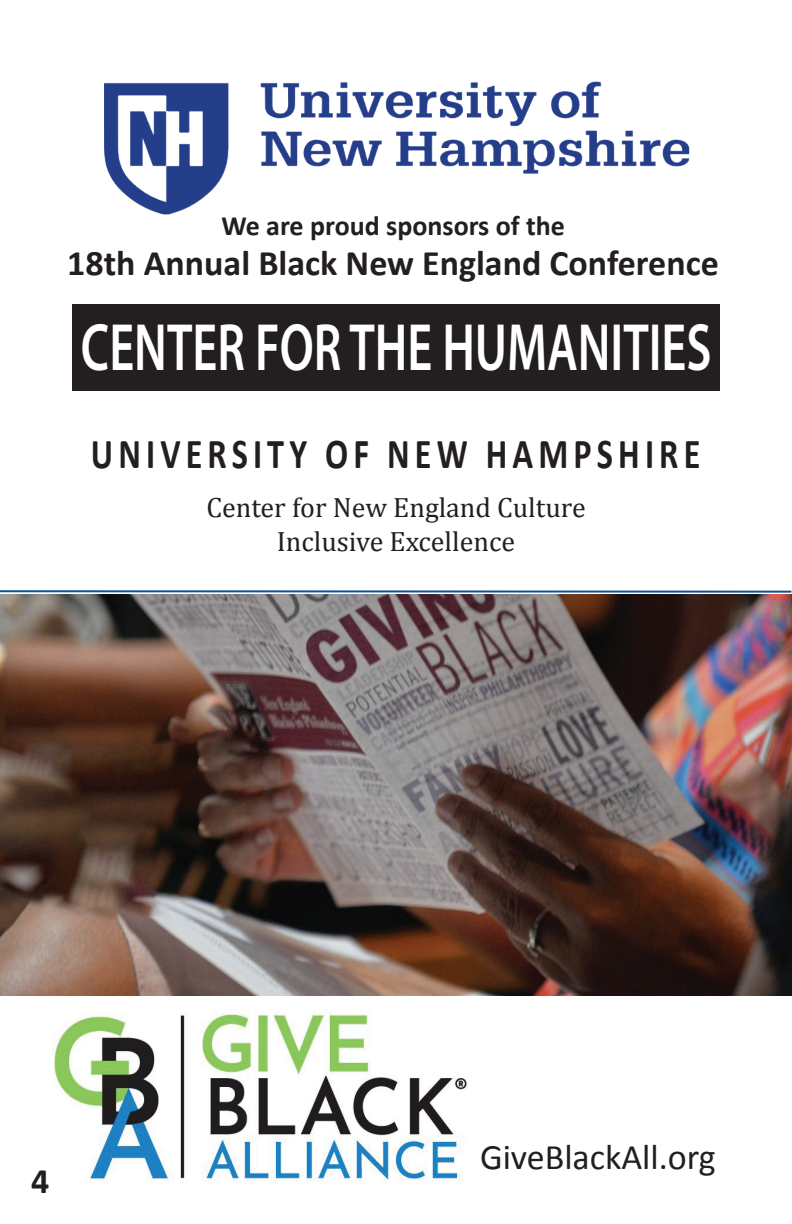
<style>
.page{position:relative;width:792px;height:1224px;background:#fff}
.page>*{position:absolute;margin:0;border:0;box-sizing:border-box;transform-origin:0 0}
.t1{font:600 67.2px "Myriad Pro";color:#fff;scale:.72 1}
.t2{font:700 42.8px "Calibri";letter-spacing:.15em;color:#231f20;scale:.8 1}
.t3{font:700 36px "Calibri";color:#231f20}
.t4{font:36px "Calibri";color:#231f20}
.t5{font:28px/34px "Cambria";color:#231f20;text-align:center}
.t6{font:700 28px "Calibri";color:#231f20}
</style>
<div class="page">
<img style="left:105px;top:81px;width:585px;height:134px">
<hr style="left:0;top:590px;width:791px;height:3px;background:#095297">
<div style="left:72px;top:304px;width:648px;height:87px;background:#231f20"></div>
<img style="left:0;top:595px;width:791px;height:401px">
<img style="left:54px;top:1012px;width:413px;height:170px">
<p class="t6" style="left:221px;top:208px;width:345px">We are proud sponsors of the</p>
<p class="t3" style="left:67px;top:240px;width:653px">18th Annual Black New England Conference</p>
<h1 class="t1" style="left:81px;top:305px;width:878px">CENTER FOR THE HUMANITIES</h1>
<h2 class="t2" style="left:91px;top:427px;width:763px">UNIVERSITY OF NEW HAMPSHIRE</h2>
<p class="t5" style="left:206px;top:490px;width:381px">Center for New England Culture<br>Inclusive Excellence</p>
<p class="t3" style="left:31px;top:1158px;width:20px">4</p>
<p class="t4" style="left:480px;top:1135px;width:237px">GiveBlackAll.org</p>
</div>
